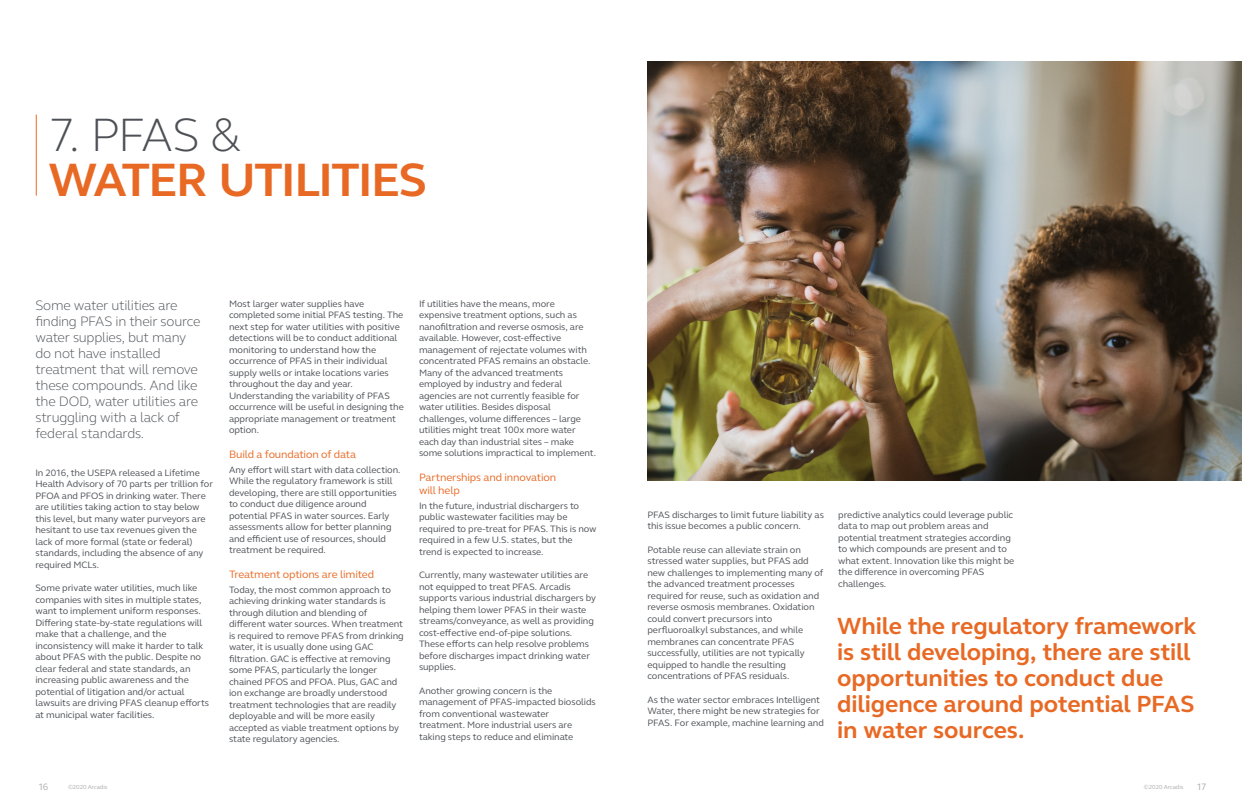
<style>
.page{position:relative;width:1242px;height:810px;background:#fff}
.page>*{position:absolute;margin:0;border:0;box-sizing:border-box;transform-origin:0 0}
.t1{font:700 48px "FS Elliot Pro";letter-spacing:-.035em;color:#e86924}
.t2{font:300 48px "FS Elliot Pro";color:#4d5156}
.t3{font:700 24px/26px "FS Elliot Pro";letter-spacing:-.005em;color:#e86924}
.t4{font:300 14px/16px "FS Elliot Pro";letter-spacing:-.02em;color:#4d5156}
.t5{font:11px/13px "FS Elliot Pro";letter-spacing:-.015em;color:#e86924}
.t6{font:9.5px/11.5px "FS Elliot Pro";letter-spacing:-.005em;color:#4d5156}
.t7{font:9.5px "FS Elliot Pro";color:#aaabab}
.t8{font:6px "FS Elliot Pro";letter-spacing:-.01em;color:#aaabab}
</style>
<div class="page">
<img style="left:647px;top:61px;width:595px;height:420px">
<hr style="left:36px;top:115px;width:1px;height:81px;background:#e86924">
<h1 class="t2" style="left:49px;top:102px;width:194px">7. PFAS &amp;</h1>
<h1 class="t1" style="left:49px;top:147px;width:380px">WATER UTILITIES</h1>
<h3 class="t4" style="left:35px;top:297px;width:167px">Some water utilities are finding PFAS in their source water supplies, but many do not have installed treatment that will remove these compounds. And like the DOD, water utilities are struggling with a lack of federal standards.</h3>
<p class="t6" style="left:35px;top:467px;width:179px">In 2016, the USEPA released a Lifetime Health Advisory of 70 parts per trillion for PFOA and PFOS in drinking water. There are utilities taking action to stay below this level, but many water purveyors are hesitant to use tax revenues given the lack of more formal (state or federal) standards, including the absence of any required MCLs.</p>
<p class="t6" style="left:35px;top:582px;width:175px">Some private water utilities, much like companies with sites in multiple states, want to implement uniform responses.<br>Differing state-by-state regulations will make that a challenge, and the inconsistency will make it harder to talk about PFAS with the public. Despite no clear federal and state standards, an increasing public awareness and the potential of litigation and/or actual lawsuits are driving PFAS cleanup efforts at municipal water facilities.</p>
<p class="t6" style="left:229px;top:297px;width:176px">Most larger water supplies have completed some initial PFAS testing. The next step for water utilities with positive detections will be to conduct additional monitoring to understand how the occurrence of PFAS in their individual supply wells or intake locations varies throughout the day and year.<br>Understanding the variability of PFAS occurrence will be useful in designing the appropriate management or treatment option.</p>
<p class="t5" style="left:229px;top:448px;width:128px">Build a foundation of data</p>
<p class="t6" style="left:229px;top:463px;width:173px">Any effort will start with data collection.<br>While the regulatory framework is still developing, there are still opportunities to conduct due diligence around potential PFAS in water sources. Early assessments allow for better planning and efficient use of resources, should treatment be required.</p>
<p class="t5" style="left:229px;top:568px;width:147px">Treatment options are limited</p>
<p class="t6" style="left:229px;top:583px;width:176px">Today, the most common approach to achieving drinking water standards is through dilution and blending of different water sources. When treatment is required to remove PFAS from drinking water, it is usually done using GAC filtration. GAC is effective at removing some PFAS, particularly the longer chained PFOS and PFOA. Plus, GAC and ion exchange are broadly understood treatment technologies that are readily deployable and will be more easily accepted as viable treatment options by state regulatory agencies.</p>
<p class="t6" style="left:419px;top:297px;width:179px">If utilities have the means, more expensive treatment options, such as nanofiltration and reverse osmosis, are available. However, cost-effective management of rejectate volumes with concentrated PFAS remains an obstacle.<br>Many of the advanced treatments employed by industry and federal agencies are not currently feasible for water utilities. Besides disposal challenges, volume differences – large utilities might treat 100x more water each day than industrial sites – make some solutions impractical to implement.</p>
<p class="t5" style="left:419px;top:471px;width:139px">Partnerships and innovation will help</p>
<p class="t6" style="left:419px;top:499px;width:179px">In the future, industrial dischargers to public wastewater facilities may be required to pre-treat for PFAS. This is now required in a few U.S. states, but the trend is expected to increase.</p>
<p class="t6" style="left:419px;top:569px;width:179px">Currently, many wastewater utilities are not equipped to treat PFAS. Arcadis supports various industrial dischargers by helping them lower PFAS in their waste streams/conveyance, as well as providing cost-effective end-of-pipe solutions.<br>These efforts can help resolve problems before discharges impact drinking water supplies.</p>
<p class="t6" style="left:419px;top:684px;width:178px">Another growing concern is the management of PFAS-impacted biosolids from conventional wastewater treatment. More industrial users are taking steps to reduce and eliminate</p>
<p class="t6" style="left:647px;top:509px;width:178px">PFAS discharges to limit future liability as this issue becomes a public concern.</p>
<p class="t6" style="left:647px;top:544px;width:177px">Potable reuse can alleviate strain on stressed water supplies, but PFAS add new challenges to implementing many of the advanced treatment processes required for reuse, such as oxidation and reverse osmosis membranes. Oxidation could convert precursors into perfluoroalkyl substances, and while membranes can concentrate PFAS successfully, utilities are not typically equipped to handle the resulting concentrations of PFAS residuals.</p>
<p class="t6" style="left:647px;top:694px;width:178px">As the water sector embraces Intelligent<br>Water, there might be new strategies for<br>PFAS. For example, machine learning and</p>
<p class="t6" style="left:838px;top:509px;width:178px">predictive analytics could leverage public data to map out problem areas and potential treatment strategies according to which compounds are present and to what extent. Innovation like this might be the difference in overcoming PFAS challenges.</p>
<h2 class="t3" style="left:837px;top:613px;width:361px">While the regulatory framework is still developing, there are still opportunities to conduct due diligence around potential PFAS in water sources.</h2>
<p class="t7" style="left:38px;top:780px;width:12px">16</p>
<p class="t8" style="left:68px;top:782px;width:41px">©2020 Arcadis</p>
<p class="t8" style="left:1144px;top:782px;width:41px">©2020 Arcadis</p>
<p class="t7" style="left:1196px;top:780px;width:12px">17</p>
</div>
